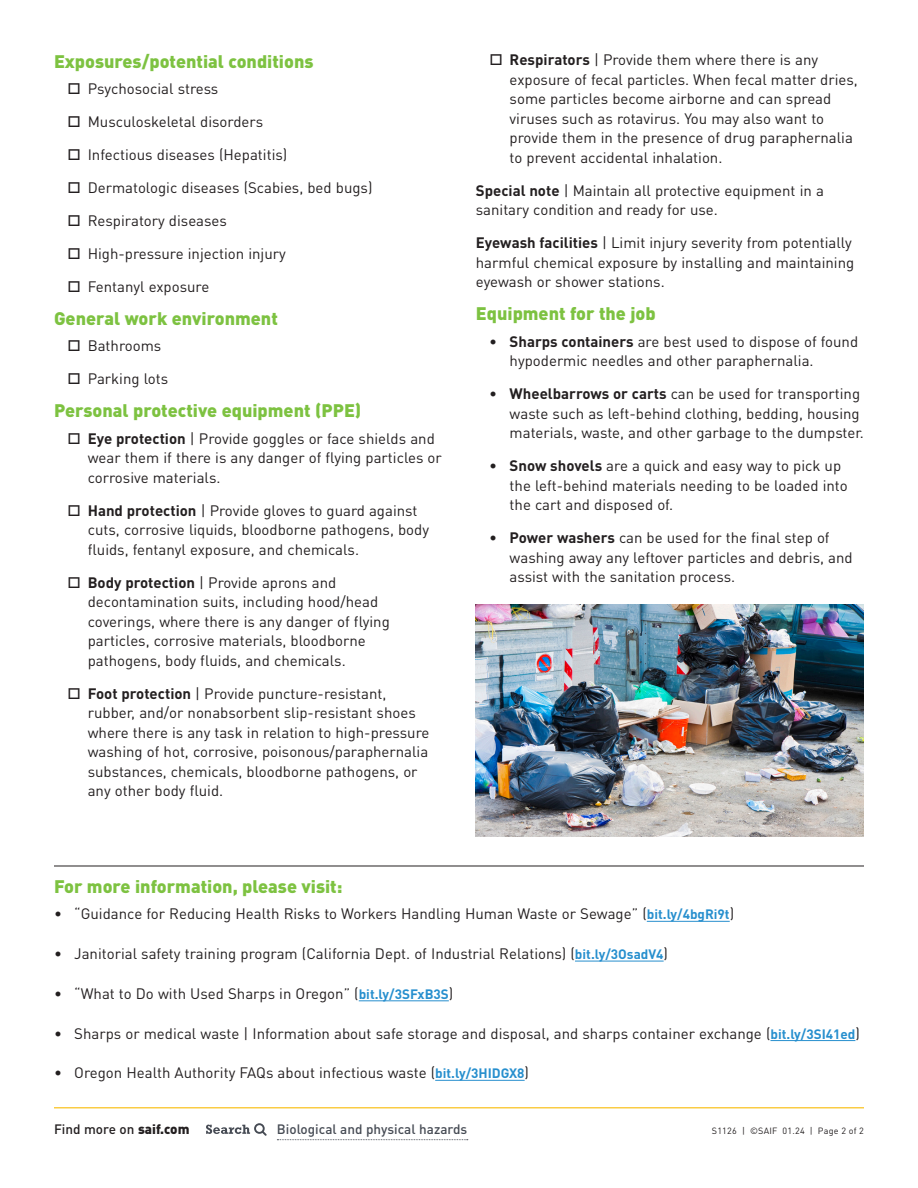
<style>
.page{position:relative;width:918px;height:1188px;background:#fff}
.page>*{position:absolute;margin:0;border:0;box-sizing:border-box;transform-origin:0 0}
.Subhead{font:900 18px "DINOT";color:#7dc241}
.Body_text{font:15px/19.5px "DINOT";color:#231f20}
.Body_text-2{font:500 13.5px "DINOT";color:#464b54}
.Body_text-3{font:500 13.5px "DINOT";color:#231f20}
.t1{font:9px "DINOT";letter-spacing:.025em;color:#231f20}
.s1{font-weight:700}
.s2{font-weight:700;font-size:13.5px;color:#278fce}
.s3{font-weight:900}
</style>
<div class="page">
<hr style="left:54px;top:1107px;width:810px;height:1px;background:#facc44">
<svg style="left:277px;top:1139px;width:191px;height:1px"></svg>
<svg style="left:206px;top:1123px;width:61px;height:13px"></svg>
<hr style="left:647px;top:921px;width:83px;height:1px;background:#278fce">
<hr style="left:575px;top:961px;width:89px;height:1px;background:#278fce">
<hr style="left:359px;top:1001px;width:90px;height:1px;background:#278fce">
<hr style="left:770px;top:1040px;width:85px;height:1px;background:#278fce">
<hr style="left:435px;top:1080px;width:90px;height:1px;background:#278fce">
<hr style="left:54px;top:866px;width:810px;height:1px;background:#231f20">
<img style="left:476px;top:605px;width:388px;height:232px">
<p class="Subhead" style="left:54px;top:49px;width:261px">Exposures/potential conditions</p>
<p class="Body_text" style="left:88px;top:78px;width:132px">Psychosocial stress</p>
<p class="Body_text" style="left:88px;top:111px;width:177px">Musculoskeletal disorders</p>
<p class="Body_text" style="left:88px;top:144px;width:201px">Infectious diseases (Hepatitis)</p>
<p class="Body_text" style="left:88px;top:177px;width:286px">Dermatologic diseases (Scabies, bed bugs)</p>
<p class="Body_text" style="left:88px;top:210px;width:141px">Respiratory diseases</p>
<p class="Body_text" style="left:88px;top:243px;width:200px">High-pressure injection injury</p>
<p class="Body_text" style="left:88px;top:276px;width:123px">Fentanyl exposure</p>
<p class="Subhead" style="left:54px;top:306px;width:225px">General work environment</p>
<p class="Body_text" style="left:88px;top:335px;width:75px">Bathrooms</p>
<p class="Body_text" style="left:88px;top:368px;width:82px">Parking lots</p>
<p class="Subhead" style="left:54px;top:399px;width:309px">Personal protective equipment (PPE)</p>
<p class="Body_text" style="left:88px;top:428px;width:356px"><span class="s1">Eye protection</span> | Provide goggles or face shields and wear them if there is any danger of flying particles or corrosive materials.</p>
<p class="Body_text" style="left:88px;top:500px;width:343px"><span class="s1">Hand protection</span> | Provide gloves to guard against cuts, corrosive liquids, bloodborne pathogens, body fluids, fentanyl exposure, and chemicals.</p>
<p class="Body_text" style="left:88px;top:572px;width:304px"><span class="s1">Body protection</span> | Provide aprons and decontamination suits, including hood/head coverings, where there is any danger of flying particles, corrosive materials, bloodborne pathogens, body fluids, and chemicals.</p>
<p class="Body_text" style="left:88px;top:683px;width:343px"><span class="s1">Foot protection</span> | Provide puncture-resistant, rubber, and/or nonabsorbent slip-resistant shoes where there is any task in relation to high-pressure washing of hot, corrosive, poisonous/paraphernalia substances, chemicals, bloodborne pathogens, or any other body fluid.</p>
<p class="Body_text" style="left:510px;top:50px;width:350px"><span class="s1">Respirators</span> | Provide them where there is any exposure of fecal particles. When fecal matter dries, some particles become airborne and can spread viruses such as rotavirus. You may also want to provide them in the presence of drug paraphernalia to prevent accidental inhalation.</p>
<p class="Body_text" style="left:476px;top:180px;width:350px"><span class="s1">Special note</span> | Maintain all protective equipment in a sanitary condition and ready for use.</p>
<p class="Body_text" style="left:476px;top:233px;width:380px"><span class="s1">Eyewash facilities</span> | Limit injury severity from potentially harmful chemical exposure by installing and maintaining eyewash or shower stations.</p>
<p class="Subhead" style="left:476px;top:302px;width:181px">Equipment for the job</p>
<p class="Body_text" style="left:510px;top:331px;width:350px;text-indent:-20px"><span class="s1">• Sharps containers</span> are best used to dispose of found hypodermic needles and other paraphernalia.</p>
<p class="Body_text" style="left:510px;top:383px;width:356px;text-indent:-20px"><span class="s1">• Wheelbarrows or carts</span> can be used for transporting waste such as left-behind clothing, bedding, housing materials, waste, and other garbage to the dumpster.</p>
<p class="Body_text" style="left:510px;top:455px;width:340px;text-indent:-20px"><span class="s1">• Snow shovels</span> are a quick and easy way to pick up the left-behind materials needing to be loaded into the cart and disposed of.</p>
<p class="Body_text" style="left:510px;top:527px;width:345px;text-indent:-20px"><span class="s1">• Power washers</span> can be used for the final step of washing away any leftover particles and debris, and assist with the sanitation process.</p>
<p class="Subhead" style="left:54px;top:875px;width:290px">For more information, please visit:</p>
<p class="Body_text" style="left:54px;top:904px;width:682px">• “Guidance for Reducing Health Risks to Workers Handling Human Waste or Sewage” (<span class="s2">bit.ly/4bgRi9t</span>)</p>
<p class="Body_text" style="left:54px;top:943px;width:616px">• Janitorial safety training program (California Dept. of Industrial Relations) (<span class="s2">bit.ly/3OsadV4</span>)</p>
<p class="Body_text" style="left:54px;top:983px;width:401px">• “What to Do with Used Sharps in Oregon” (<span class="s2">bit.ly/3SFxB3S</span>)</p>
<p class="Body_text" style="left:54px;top:1023px;width:807px">• Sharps or medical waste | Information about safe storage and disposal, and sharps container exchange (<span class="s2">bit.ly/3SI41ed</span>)</p>
<p class="Body_text" style="left:54px;top:1063px;width:477px">• Oregon Health Authority FAQs about infectious waste (<span class="s2">bit.ly/3HIDGX8</span>)</p>
<p class="Body_text-3" style="left:54px;top:1120px;width:137px">Find more on <span class="s3">saif.com</span></p>
<p class="Body_text-2" style="left:277px;top:1120px;width:192px">Biological and physical hazards</p>
<p class="t1" style="left:712px;top:1125px;width:154px">S1126 | ©SAIF 01.24 | Page 2 of 2</p>
</div>
